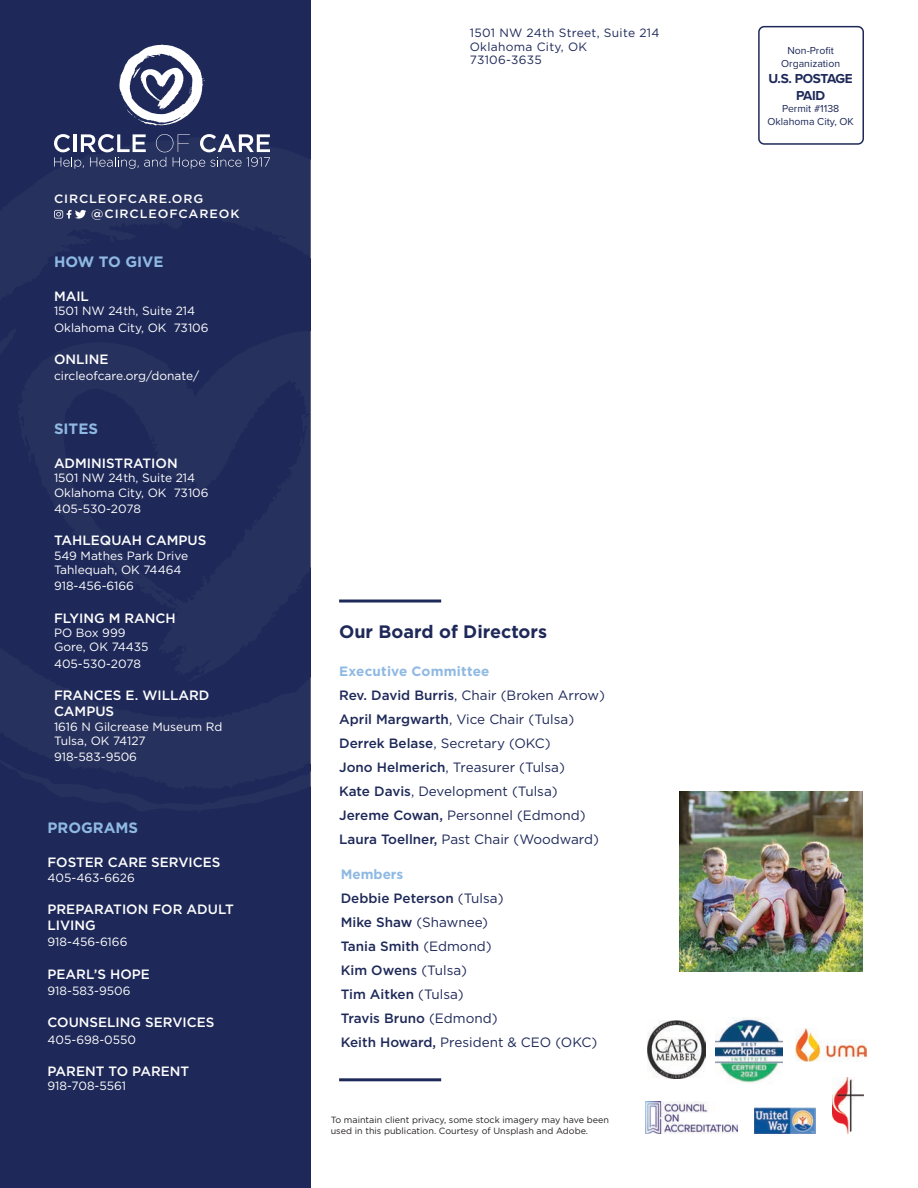
<style>
.page{position:relative;width:918px;height:1188px;background:#fff}
.page>*{position:absolute;margin:0;border:0;box-sizing:border-box;transform-origin:0 0}
.t1{font:700 18px "Gotham";color:#1e2959}
.t2{font:700 15px "Gotham";color:#8fb9e3}
.t3{font:13.5px/24px "Gotham";color:#1e2959}
.t4{font:500 13.5px/16.2px "Gotham";color:#fff}
.t5{font:500 13.5px/24px "Gotham";color:#1e2959}
.t6{font:700 13.5px/16.5px "Proxima Nova";letter-spacing:-.025em;color:#1e2959;text-align:center}
.t7{font:12px/14.4px "Gotham";color:#fff}
.t8{font:12px/13.5px "Gotham";letter-spacing:.025em;color:#1e2959}
.t9{font:500 12px/15px "Gotham";letter-spacing:.07em;color:#fff;scale:1.05 1}
.t10{font:10.5px/12.6px "Proxima Nova";color:#1e2959;text-align:center}
.t11{font:9px/10.8px "Gotham";color:#231f20}
.s1{font-weight:700;color:#8fb9e3}
.s2{font-weight:500}
.s3{font-weight:400}
</style>
<div class="page">
<div style="left:0;top:0;width:310px;height:1188px;background:#1e2959"></div>
<img style="left:832px;top:1077px;width:32px;height:57px">
<img style="left:645px;top:1101px;width:92px;height:33px">
<img style="left:754px;top:1108px;width:61px;height:26px">
<div style="left:758px;top:26px;width:106px;height:119px;border:2px solid #1e2959;border-radius:5px"></div>
<svg style="left:54px;top:210px;width:32px;height:9px"></svg>
<svg style="left:119px;top:45px;width:86px;height:81px"></svg>
<svg style="left:54px;top:134px;width:216px;height:35px"></svg>
<img style="left:680px;top:792px;width:182px;height:180px">
<hr style="left:339px;top:1078px;width:102px;height:3px;background:#1e2959">
<hr style="left:339px;top:600px;width:102px;height:3px;background:#1e2959">
<img style="left:647px;top:1020px;width:58px;height:58px">
<img style="left:716px;top:1017px;width:66px;height:67px">
<img style="left:796px;top:1029px;width:70px;height:33px">
<p class="t9" style="left:91px;top:191px;width:143px;text-indent:-37px">CIRCLEOFCARE.ORG @CIRCLEOFCAREOK</p>
<p class="t2" style="left:54px;top:252px;width:111px">HOW TO GIVE</p>
<p class="t4" style="left:54px;top:288px;width:37px">MAIL</p>
<p class="t7" style="left:54px;top:303px;width:156px;line-height:16.2px">1501 NW 24th, Suite 214<br>Oklahoma City, OK 73106</p>
<p class="t4" style="left:54px;top:351px;width:56px">ONLINE</p>
<p class="t7" style="left:54px;top:369px;width:147px">circleofcare.org/donate/</p>
<p class="t2" style="left:54px;top:418px;width:46px">SITES</p>
<p class="t4" style="left:54px;top:455px;width:125px">ADMINISTRATION</p>
<p class="t7" style="left:54px;top:471px;width:156px">1501 NW 24th, Suite 214<br>Oklahoma City, OK 73106</p>
<p class="t7" style="left:54px;top:501px;width:88px">405-530-2078</p>
<p class="t4" style="left:54px;top:532px;width:154px">TAHLEQUAH CAMPUS</p>
<p class="t7" style="left:54px;top:548px;width:136px">549 Mathes Park Drive<br>Tahlequah, OK 74464</p>
<p class="t7" style="left:54px;top:579px;width:81px">918-456-6166</p>
<p class="t4" style="left:54px;top:610px;width:123px">FLYING M RANCH</p>
<p class="t7" style="left:54px;top:625px;width:96px">PO Box 999<br>Gore, OK 74435</p>
<p class="t7" style="left:54px;top:656px;width:88px">405-530-2078</p>
<p class="t4" style="left:54px;top:687px;width:157px">FRANCES E. WILLARD<br>CAMPUS</p>
<p class="t7" style="left:54px;top:719px;width:170px">1616 N Gilcrease Museum Rd<br>Tulsa, OK 74127</p>
<p class="t7" style="left:54px;top:750px;width:85px">918-583-9506</p>
<p class="t2" style="left:48px;top:818px;width:92px">PROGRAMS</p>
<p class="t4" style="left:48px;top:854px;width:174px">FOSTER CARE SERVICES</p>
<p class="t7" style="left:48px;top:870px;width:89px">405-463-6626</p>
<p class="t4" style="left:48px;top:901px;width:188px">PREPARATION FOR ADULT<br>LIVING</p>
<p class="t7" style="left:48px;top:935px;width:81px">918-456-6166</p>
<p class="t4" style="left:48px;top:966px;width:104px">PEARL’S HOPE</p>
<p class="t7" style="left:48px;top:983px;width:85px">918-583-9506</p>
<p class="t4" style="left:48px;top:1014px;width:168px">COUNSELING SERVICES</p>
<p class="t7" style="left:48px;top:1032px;width:90px">405-698-0550</p>
<p class="t4" style="left:48px;top:1063px;width:143px">PARENT TO PARENT</p>
<p class="t7" style="left:48px;top:1079px;width:80px">918-708-5561</p>
<p class="t8" style="left:470px;top:26px;width:191px">1501 NW 24th Street, Suite 214<br>Oklahoma City, OK<br>73106-3635</p>
<h1 class="t1" style="left:339px;top:620px;width:209px">Our Board of Directors</h1>
<p class="t3" style="left:339px;top:659px;width:267px"><span class="s1">Executive Committee<br></span><span class="s2">Rev. David Burris</span>, Chair (Broken Arrow)<br><span class="s2">April Margwarth</span>, Vice Chair (Tulsa)<br><span class="s2">Derrek Belase</span>, Secretary (OKC)<br><span class="s2">Jono Helmerich</span>, Treasurer (Tulsa)<br><span class="s2">Kate Davis</span>, Development (Tulsa)<br><span class="s2">Jereme Cowan,</span> Personnel (Edmond)<br><span class="s2">Laura Toellner,</span> Past Chair (Woodward)</p>
<p class="t5" style="left:341px;top:862px;width:258px"><span class="s1">Members<br></span>Debbie Peterson <span class="s3">(Tulsa)<br></span>Mike Shaw <span class="s3">(Shawnee)<br></span>Tania Smith <span class="s3">(Edmond)<br></span>Kim Owens <span class="s3">(Tulsa)<br></span>Tim Aitken <span class="s3">(Tulsa)<br></span>Travis Bruno <span class="s3">(Edmond)<br></span>Keith Howard, <span class="s3">President &amp; CEO (OKC)</span></p>
<p class="t11" style="left:331px;top:1114px;width:280px">To maintain client privacy, some stock imagery may have been used in this publication. Courtesy of Unsplash and Adobe.</p>
<p class="t10" style="left:781px;top:44px;width:60px">Non-Profit<br>Organization</p>
<p class="t6" style="left:769px;top:70px;width:86px">U.S. POSTAGE<br>PAID</p>
<p class="t10" style="left:767px;top:102px;width:88px">Permit #1138<br>Oklahoma City, OK</p>
</div>
